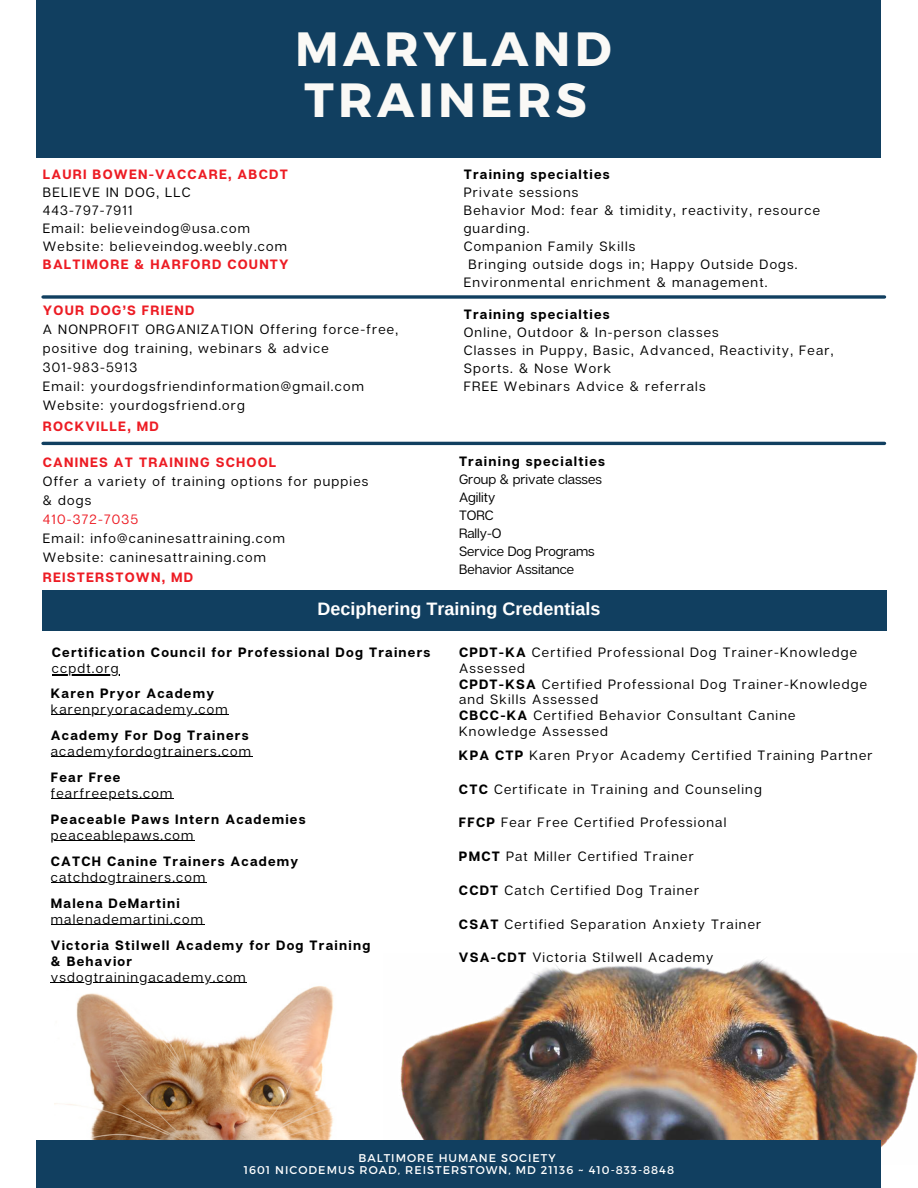
<style>
.page{position:relative;width:918px;height:1188px;background:#fff}
.page>*{position:absolute;margin:0;border:0;box-sizing:border-box;transform-origin:0 0}
.t1{font:700 48px/50.7px "Montserrat";letter-spacing:.09em;color:#faf9f6}
.t2{font:700 18px "Arimo";color:#fff}
.t3{font:13.5px/18px "Articulat CF";letter-spacing:.09em;color:#000}
.t4{font:700 13.5px/15.8px "Articulat CF";letter-spacing:.09em;color:#000}
.t5{font:700 13.5px "Articulat CF";letter-spacing:.09em;color:#ed1c24}
.t6{font:13.5px/18px "Articulat CF";color:#000}
.t7{font:13.5px "Articulat CF";letter-spacing:.09em;color:#ed1c24}
.t8{font:11.25px/12.1px "Montserrat";letter-spacing:.09em;color:#fff;text-align:center}
.s1{font-weight:700}
</style>
<div class="page">
<img style="left:55px;top:924px;width:279px;height:216px">
<hr style="left:51px;top:715px;width:178px;height:1px;background:#000">
<hr style="left:51px;top:757px;width:201px;height:1px;background:#000">
<hr style="left:51px;top:799px;width:123px;height:1px;background:#000">
<hr style="left:51px;top:841px;width:144px;height:1px;background:#000">
<hr style="left:51px;top:883px;width:155px;height:1px;background:#000">
<hr style="left:51px;top:925px;width:153px;height:1px;background:#000">
<hr style="left:51px;top:982px;width:196px;height:1px;background:#000">
<div style="left:37px;top:0;width:844px;height:158px;background:#113f60"></div>
<svg style="left:43px;top:295px;width:842px;height:4px;background:#355c78"></svg>
<div style="left:43px;top:590px;width:844px;height:40px;background:#113f60"></div>
<hr style="left:52px;top:674px;width:68px;height:1px;background:#000">
<img style="left:400px;top:959px;width:518px;height:189px">
<div style="left:37px;top:1140px;width:844px;height:48px;background:#113f60"></div>
<hr style="left:43px;top:442px;width:842px;height:3px;background:#113f60">
<h1 class="t1" style="left:295px;top:24px;width:318px">MARYLAND<br>TRAINERS</h1>
<p class="t5" style="left:43px;top:166px;width:246px">LAURI BOWEN-VACCARE, ABCDT</p>
<p class="t3" style="left:43px;top:184px;width:246px">BELIEVE IN DOG, LLC<br>443-797-7911<br>Email: believeindog@usa.com<br>Website: believeindog.weebly.com</p>
<p class="t5" style="left:43px;top:256px;width:247px">BALTIMORE &amp; HARFORD COUNTY</p>
<p class="t4" style="left:464px;top:167px;width:147px">Training specialties</p>
<p class="t3" style="left:464px;top:184px;width:116px">Private sessions</p>
<p class="t3" style="left:464px;top:202px;width:358px">Behavior Mod: fear &amp; timidity, reactivity, resource</p>
<p class="t3" style="left:464px;top:220px;width:67px">guarding.</p>
<p class="t3" style="left:464px;top:238px;width:173px">Companion Family Skills</p>
<p class="t3" style="left:469px;top:256px;width:331px">Bringing outside dogs in; Happy Outside Dogs.</p>
<p class="t3" style="left:464px;top:274px;width:305px">Environmental enrichment &amp; management.</p>
<p class="t5" style="left:43px;top:303px;width:153px">YOUR DOG’S FRIEND</p>
<p class="t3" style="left:43px;top:321px;width:357px;line-height:18.9px">A NONPROFIT ORGANIZATION Offering force-free, positive dog training, webinars &amp; advice 301-983-5913<br>Email: yourdogsfriendinformation@gmail.com Website: yourdogsfriend.org</p>
<p class="t5" style="left:43px;top:418px;width:117px">ROCKVILLE, MD</p>
<p class="t5" style="left:43px;top:454px;width:235px">CANINES AT TRAINING SCHOOL</p>
<p class="t3" style="left:43px;top:472px;width:327px;line-height:18.9px">Offer a variety of training options for puppies &amp; dogs</p>
<p class="t7" style="left:43px;top:511px;width:97px">410-372-7035</p>
<p class="t3" style="left:43px;top:529px;width:244px;line-height:18.9px">Email: info@caninesattraining.com<br>Website: caninesattraining.com</p>
<p class="t5" style="left:43px;top:570px;width:152px">REISTERSTOWN, MD</p>
<p class="t4" style="left:464px;top:307px;width:147px">Training specialties</p>
<p class="t3" style="left:464px;top:323px;width:371px">Online, Outdoor &amp; In-person classes<br>Classes in Puppy, Basic, Advanced, Reactivity, Fear, Sports. &amp; Nose Work<br>FREE Webinars Advice &amp; referrals</p>
<p class="t4" style="left:459px;top:454px;width:147px">Training specialties</p>
<p class="t6" style="left:459px;top:471px;width:144px">Group &amp; private classes<br>Agility<br>TORC<br>Rally-O<br>Service Dog Programs<br>Behavior Assitance</p>
<h2 class="t2" style="left:317px;top:596px;width:285px">Deciphering Training Credentials</h2>
<p class="t3" style="left:459px;top:645px;width:410px;line-height:15.8px"><span class="s1">CPDT-KA</span> Certified Professional Dog Trainer-Knowledge Assessed<br><span class="s1">CPDT-KSA</span> Certified Professional Dog Trainer-Knowledge and Skills Assessed<br><span class="s1">CBCC-KA</span> Certified Behavior Consultant Canine Knowledge Assessed</p>
<p class="t3" style="left:459px;top:746px;width:415px"><span class="s1">KPA CTP</span> Karen Pryor Academy Certified Training Partner</p>
<p class="t3" style="left:459px;top:780px;width:304px"><span class="s1">CTC</span> Certificate in Training and Counseling</p>
<p class="t3" style="left:459px;top:814px;width:269px"><span class="s1">FFCP</span> Fear Free Certified Professional</p>
<p class="t3" style="left:459px;top:848px;width:236px"><span class="s1">PMCT</span> Pat Miller Certified Trainer</p>
<p class="t3" style="left:459px;top:881px;width:242px"><span class="s1">CCDT</span> Catch Certified Dog Trainer</p>
<p class="t3" style="left:459px;top:915px;width:304px"><span class="s1">CSAT</span> Certified Separation Anxiety Trainer</p>
<p class="t3" style="left:459px;top:949px;width:256px"><span class="s1">VSA-CDT</span> Victoria Stilwell Academy</p>
<p class="t4" style="left:52px;top:645px;width:380px">Certification Council for Professional Dog Trainers</p>
<p class="t3" style="left:52px;top:660px;width:68px">ccpdt.org</p>
<p class="t4" style="left:51px;top:686px;width:165px">Karen Pryor Academy</p>
<p class="t3" style="left:51px;top:700px;width:178px">karenpryoracademy.com</p>
<p class="t4" style="left:51px;top:728px;width:199px">Academy For Dog Trainers</p>
<p class="t3" style="left:51px;top:742px;width:202px">academyfordogtrainers.com</p>
<p class="t4" style="left:51px;top:770px;width:71px">Fear Free</p>
<p class="t3" style="left:51px;top:784px;width:123px">fearfreepets.com</p>
<p class="t4" style="left:51px;top:812px;width:256px">Peaceable Paws Intern Academies</p>
<p class="t3" style="left:51px;top:826px;width:144px">peaceablepaws.com</p>
<p class="t4" style="left:51px;top:854px;width:249px">CATCH Canine Trainers Academy</p>
<p class="t3" style="left:51px;top:868px;width:156px">catchdogtrainers.com</p>
<p class="t4" style="left:51px;top:896px;width:131px">Malena DeMartini</p>
<p class="t3" style="left:51px;top:910px;width:154px">malenademartini.com</p>
<p class="t4" style="left:51px;top:938px;width:321px">Victoria Stilwell Academy for Dog Training &amp; Behavior</p>
<p class="t3" style="left:51px;top:968px;width:196px">vsdogtrainingacademy.com</p>
<p class="t8" style="left:244px;top:1152px;width:432px">BALTIMORE HUMANE SOCIETY<br>1601 NICODEMUS ROAD, REISTERSTOWN, MD 21136 ~ 410-833-8848</p>
</div>
